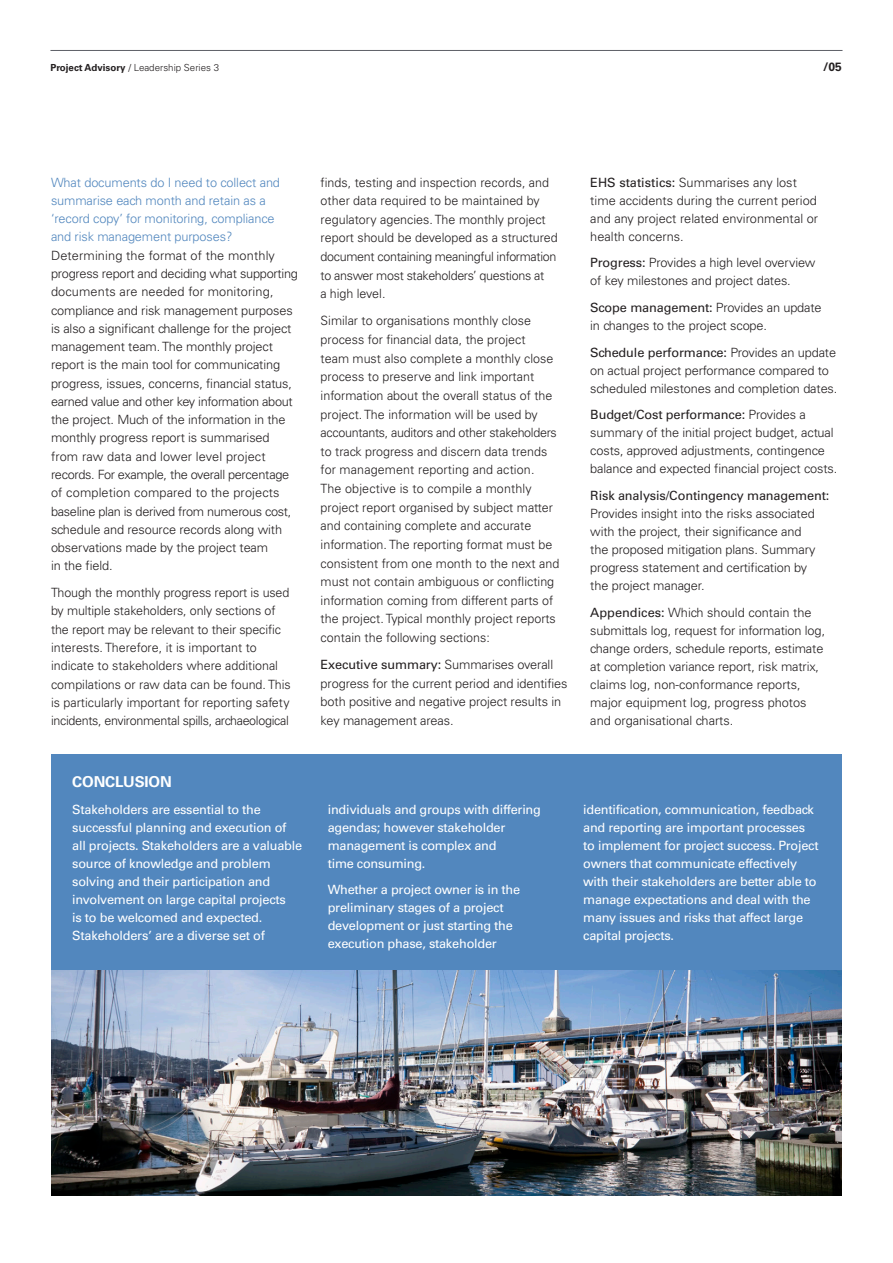
<style>
.page{position:relative;width:893px;height:1263px;background:#fff}
.page>*{position:absolute;margin:0;border:0;box-sizing:border-box;transform-origin:0 0}
.t1{font:700 15px "Univers";letter-spacing:-.01em;color:#fff}
.t2{font:300 12.75px/18.6px "Univers";letter-spacing:-.01em;color:#231f20}
.t3{font:12.75px/18px "Univers";letter-spacing:-.02em;color:#fff}
.t4{font:300 12.75px/18.3px "Univers";letter-spacing:-.01em;color:#5287be}
.t5{font:12.75px "Univers";letter-spacing:-.01em;color:#231f20}
.t6{font:700 12px "Univers";color:#231f20}
.t7{font:300 9.75px "Univers";color:#231f20}
.s1{font-weight:700}
.s2{font-weight:400}
</style>
<div class="page">
<hr style="left:50px;top:50px;width:792px;height:1px;background:#5d6067">
<img style="left:51px;top:970px;width:791px;height:225px">
<div style="left:51px;top:755px;width:791px;height:215px;background:#5287be"></div>
<p class="t7" style="left:50px;top:62px;width:170px"><span class="s1">Project Advisory</span> / Leadership Series 3</p>
<p class="t6" style="left:823px;top:60px;width:20px">/05</p>
<p class="t4" style="left:51px;top:173px;width:231px">What documents do I need to collect and summarise each month and retain as a ‘record copy’ for monitoring, compliance and risk management purposes?</p>
<p class="t2" style="left:51px;top:246px;width:248px">Determining the format of the monthly progress report and deciding what supporting documents are needed for monitoring, compliance and risk management purposes is also a significant challenge for the project management team. The monthly project report is the main tool for communicating progress, issues, concerns, financial status, earned value and other key information about the project. Much of the information in the monthly progress report is summarised from raw data and lower level project records. For example, the overall percentage of completion compared to the projects baseline plan is derived from numerous cost, schedule and resource records along with observations made by the project team<br>in the field.</p>
<p class="t2" style="left:51px;top:583px;width:241px">Though the monthly progress report is used by multiple stakeholders, only sections of the report may be relevant to their specific interests. Therefore, it is important to indicate to stakeholders where additional compilations or raw data can be found. This is particularly important for reporting safety incidents, environmental spills, archaeological</p>
<p class="t2" style="left:321px;top:173px;width:239px">finds, testing and inspection records, and other data required to be maintained by regulatory agencies. The monthly project report should be developed as a structured document containing meaningful information to answer most stakeholders’ questions at<br>a high level.</p>
<p class="t2" style="left:321px;top:312px;width:240px">Similar to organisations monthly close process for financial data, the project<br>team must also complete a monthly close process to preserve and link important information about the overall status of the project. The information will be used by accountants, auditors and other stakeholders to track progress and discern data trends for management reporting and action.<br>The objective is to compile a monthly project report organised by subject matter and containing complete and accurate information. The reporting format must be consistent from one month to the next and must not contain ambiguous or conflicting information coming from different parts of the project. Typical monthly project reports contain the following sections:</p>
<p class="t2" style="left:321px;top:655px;width:248px"><span class="s2">Executive summary:</span> Summarises overall progress for the current period and identifies both positive and negative project results in key management areas.</p>
<p class="t2" style="left:590px;top:173px;width:229px;line-height:18px"><span class="s2">EHS statistics:</span> Summarises any lost time accidents during the current period and any project related environmental or health concerns.</p>
<p class="t2" style="left:590px;top:254px;width:227px;line-height:18px"><span class="s2">Progress:</span> Provides a high level overview of key milestones and project dates.</p>
<p class="t2" style="left:590px;top:298px;width:233px;line-height:18px"><span class="s2">Scope management:</span> Provides an update in changes to the project scope.</p>
<p class="t2" style="left:590px;top:343px;width:249px;line-height:18px"><span class="s2">Schedule performance:</span> Provides an update on actual project performance compared to scheduled milestones and completion dates.</p>
<p class="t2" style="left:590px;top:406px;width:249px;line-height:18px"><span class="s2">Budget/Cost performance:</span> Provides a summary of the initial project budget, actual costs, approved adjustments, contingence balance and expected financial project costs.</p>
<p class="t5" style="left:590px;top:488px;width:241px">Risk analysis/Contingency management:</p>
<p class="t2" style="left:590px;top:504px;width:227px;line-height:18px">Provides insight into the risks associated with the project, their significance and the proposed mitigation plans. Summary progress statement and certification by the project manager.</p>
<p class="t2" style="left:590px;top:603px;width:237px;line-height:18px"><span class="s2">Appendices:</span> Which should contain the submittals log, request for information log, change orders, schedule reports, estimate at completion variance report, risk matrix, claims log, non-conformance reports, major equipment log, progress photos and organisational charts.</p>
<p class="t1" style="left:72px;top:773px;width:101px">CONCLUSION</p>
<p class="t3" style="left:72px;top:800px;width:231px">Stakeholders are essential to the successful planning and execution of all projects. Stakeholders are a valuable source of knowledge and problem solving and their participation and involvement on large capital projects<br>is to be welcomed and expected.<br>Stakeholders’ are a diverse set of</p>
<p class="t3" style="left:328px;top:800px;width:215px">individuals and groups with differing agendas; however stakeholder management is complex and<br>time consuming.</p>
<p class="t3" style="left:328px;top:881px;width:194px">Whether a project owner is in the preliminary stages of a project development or just starting the execution phase, stakeholder</p>
<p class="t3" style="left:583px;top:800px;width:237px">identification, communication, feedback and reporting are important processes to implement for project success. Project owners that communicate effectively with their stakeholders are better able to manage expectations and deal with the many issues and risks that affect large capital projects.</p>
</div>
